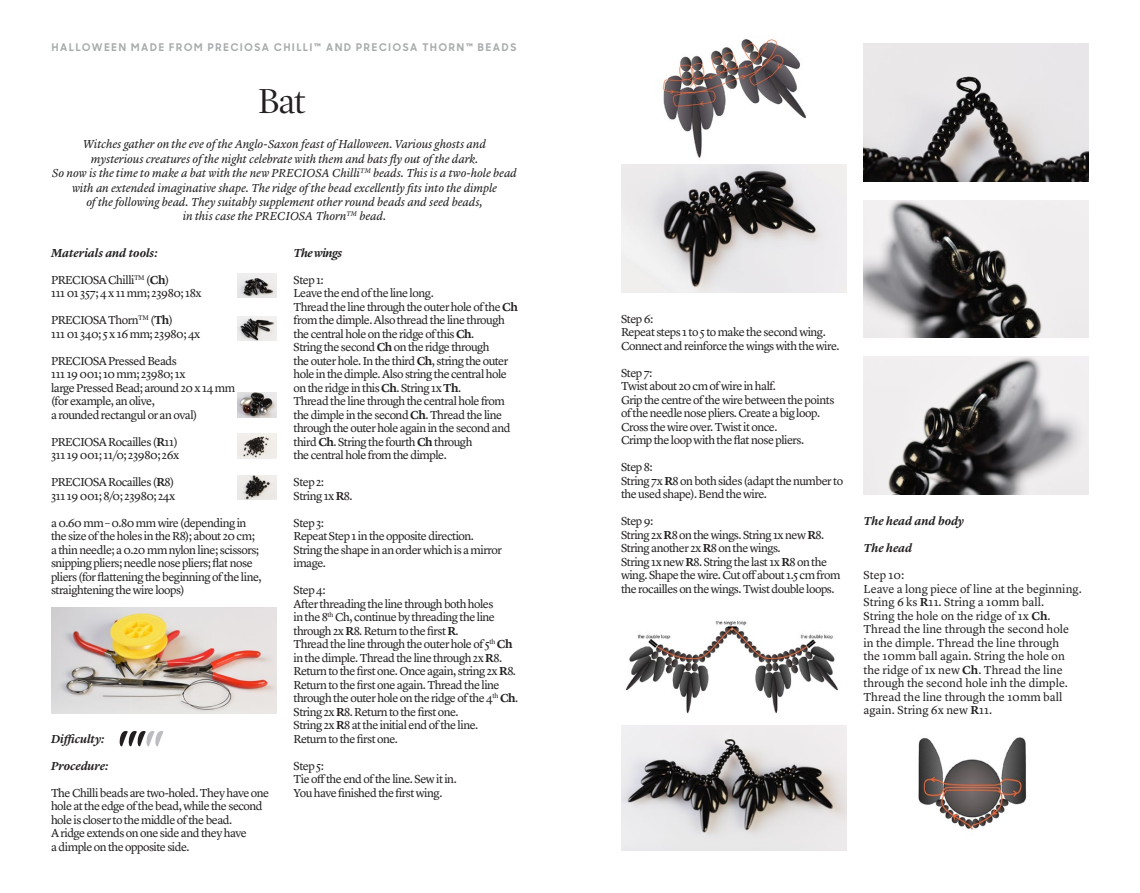
<style>
.page{position:relative;width:1140px;height:893px;background:#fff}
.page>*{position:absolute;margin:0;border:0;box-sizing:border-box;transform-origin:0 0}
.t1{font:300 36px "Lyon Display";color:#231f20}
.t2{font:12px/13.5px "Lyon Text";letter-spacing:-.04em;color:#231f20}
.t3{font:italic 12px/14.4px "Lyon Text";letter-spacing:-.005em;color:#231f20;text-align:center}
.t4{font:12px/13.5px "Lyon Text";color:#231f20}
.t5{font:italic 600 12px "Lyon Text";letter-spacing:-.005em;color:#231f20}
.t6{font:italic 600 12px "Lyon Text";letter-spacing:-.05em;color:#231f20}
.t7{font:700 10.5px "Sharp Sans Display No 1";letter-spacing:.165em;color:#a8abac}
.s1{font-weight:600}
</style>
<div class="page">
<svg style="left:119px;top:731px;width:45px;height:15px"></svg>
<img style="left:238px;top:274px;width:38px;height:24px">
<img style="left:238px;top:317px;width:38px;height:24px">
<img style="left:238px;top:393px;width:38px;height:24px">
<img style="left:238px;top:434px;width:38px;height:24px">
<img style="left:238px;top:475px;width:38px;height:24px">
<img style="left:621px;top:725px;width:225px;height:126px">
<img style="left:863px;top:44px;width:226px;height:137px">
<img style="left:863px;top:200px;width:226px;height:138px">
<img style="left:863px;top:357px;width:226px;height:138px">
<img style="left:621px;top:39px;width:225px;height:253px">
<img style="left:918px;top:737px;width:109px;height:93px">
<img style="left:625px;top:620px;width:214px;height:94px">
<img style="left:51px;top:607px;width:225px;height:106px">
<p class="t7" style="left:52px;top:39px;width:465px">HALLOWEEN MADE FROM PRE CIOSA CHI LLI™ AND PRE CIOSA THORN™ BEADS</p>
<h1 class="t1" style="left:258px;top:75px;width:48px">Bat</h1>
<p class="t3" style="left:52px;top:136px;width:466px">Witches gather on the eve of the Anglo-Saxon feast of Halloween. Various ghosts and<br>mysterious creatures of the night celebrate with them and bats fly out of the dark.<br>So now is the time to make a bat with the new PRECIOSA Chilli<sup>TM</sup> beads. This is a two-hole bead with an extended imaginative shape. The ridge of the bead excellently fits into the dimple<br>of the following bead. They suitably supplement other round beads and seed beads,<br>in this case the PRECIOSA Thorn<sup>TM</sup> bead.</p>
<p class="t5" style="left:51px;top:244px;width:108px">Materials and tools:</p>
<p class="t2" style="left:51px;top:272px;width:152px">PRECIOSA Chilli<sup>TM</sup> (<span class="s1">Ch</span>)<br>111 01 357; 4 x 11 mm; 23980; 18x</p>
<p class="t2" style="left:51px;top:313px;width:151px">PRECIOSA Thorn<sup>TM</sup> (<span class="s1">Th</span>)<br>111 01 340; 5 x 16 mm; 23980; 4x</p>
<p class="t2" style="left:51px;top:353px;width:186px">PRECIOSA Pressed Beads<br>111 19 001; 10 mm; 23980; 1x<br>large Pressed Bead; around 20 x 14 mm (for example, an olive,<br>a rounded rectangul or an oval)</p>
<p class="t2" style="left:51px;top:434px;width:130px">PRECIOSA Rocailles (<span class="s1">R</span>11)<br>311 19 001; 11/0; 23980; 26x</p>
<p class="t2" style="left:51px;top:475px;width:126px">PRECIOSA Rocailles (<span class="s1">R</span>8)<br>311 19 001; 8/0; 23980; 24x</p>
<p class="t2" style="left:51px;top:515px;width:212px">a 0.60 mm – 0.80 mm wire (depending in the size of the holes in the R8); about 20 cm; a thin needle; a 0.20 mm nylon line; scissors; snipping pliers; needle nose pliers; flat nose pliers (for flattening the beginning of the line, straightening the wire loops)</p>
<p class="t5" style="left:51px;top:730px;width:55px">Difficulty:</p>
<p class="t5" style="left:51px;top:757px;width:59px">Procedure:</p>
<p class="t2" style="left:51px;top:785px;width:220px">The Chilli beads are two-holed. They have one hole at the edge of the bead, while the second hole is closer to the middle of the bead.<br>A ridge extends on one side and they have<br>a dimple on the opposite side.</p>
<p class="t6" style="left:293px;top:244px;width:50px">The wings</p>
<p class="t2" style="left:293px;top:272px;width:226px">Step 1:<br>Leave the end of the line long.<br>Thread the line through the outer hole of the <span class="s1">Ch </span>from the dimple. Also thread the line through the central hole on the ridge of this <span class="s1">Ch</span>.<br>String the second <span class="s1">Ch</span> on the ridge through<br>the outer hole. In the third <span class="s1">Ch</span>, string the outer hole in the dimple. Also string the central hole on the ridge in this <span class="s1">Ch</span>. String 1x <span class="s1">Th</span>.<br>Thread the line through the central hole from the dimple in the second <span class="s1">Ch</span>. Thread the line through the outer hole again in the second and third <span class="s1">Ch</span>. String the fourth <span class="s1">Ch</span> through<br>the central hole from the dimple.</p>
<p class="t2" style="left:293px;top:475px;width:61px">Step 2:<br>String 1x <span class="s1">R</span>8.</p>
<p class="t2" style="left:293px;top:515px;width:210px">Step 3:<br>Repeat Step 1 in the opposite direction.<br>String the shape in an order which is a mirror image.</p>
<p class="t2" style="left:293px;top:583px;width:226px">Step 4:<br>After threading the line through both holes<br>in the 8<sup>th</sup> Ch, continue by threading the line through 2x <span class="s1">R</span>8. Return to the first <span class="s1">R</span>.<br>Thread the line through the outer hole of 5<sup>th</sup> <span class="s1">Ch </span>in the dimple. Thread the line through 2x <span class="s1">R</span>8.<br>Return to the first one. Once again, string 2x <span class="s1">R</span>8.<br>Return to the first one again. Thread the line through the outer hole on the ridge of the 4<sup>th</sup> <span class="s1">Ch</span>.<br>String 2x <span class="s1">R</span>8. Return to the first one.<br>String 2x <span class="s1">R</span>8 at the initial end of the line.<br>Return to the first one.</p>
<p class="t2" style="left:293px;top:758px;width:165px">Step 5:<br>Tie off the end of the line. Sew it in.<br>You have finished the first wing.</p>
<p class="t2" style="left:621px;top:311px;width:220px">Step 6:<br>Repeat steps 1 to 5 to make the second wing.<br>Connect and reinforce the wings with the wire.</p>
<p class="t2" style="left:621px;top:365px;width:215px">Step 7:<br>Twist about 20 cm of wire in half.<br>Grip the centre of the wire between the points of the needle nose pliers. Create a big loop.<br>Cross the wire over. Twist it once.<br>Crimp the loop with the flat nose pliers.</p>
<p class="t2" style="left:621px;top:460px;width:223px">Step 8:<br>String 7x <span class="s1">R</span>8 on both sides (adapt the number to the used shape). Bend the wire.</p>
<p class="t2" style="left:621px;top:514px;width:221px">Step 9:<br>String 2x <span class="s1">R</span>8 on the wings. String 1x new <span class="s1">R</span>8.<br>String another 2x <span class="s1">R</span>8 on the wings.<br>String 1x new <span class="s1">R</span>8. String the last 1x <span class="s1">R</span>8 on the wing. Shape the wire. Cut off about 1.5 cm from the rocailles on the wings. Twist double loops.</p>
<p class="t5" style="left:863px;top:512px;width:102px">The head and body</p>
<p class="t5" style="left:863px;top:539px;width:50px">The head</p>
<p class="t4" style="left:863px;top:568px;width:220px">Step 10:<br>Leave a long piece of line at the beginning.<br>String 6 ks <span class="s1">R</span>11. String a 10mm ball.<br>String the hole on the ridge of 1x <span class="s1">Ch</span>.<br>Thread the line through the second hole in the dimple. Thread the line through<br>the 10mm ball again. String the hole on the ridge of 1x new <span class="s1">Ch</span>. Thread the line through the second hole inh the dimple.<br>Thread the line through the 10mm ball again. String 6x new <span class="s1">R</span>11.</p>
</div>
